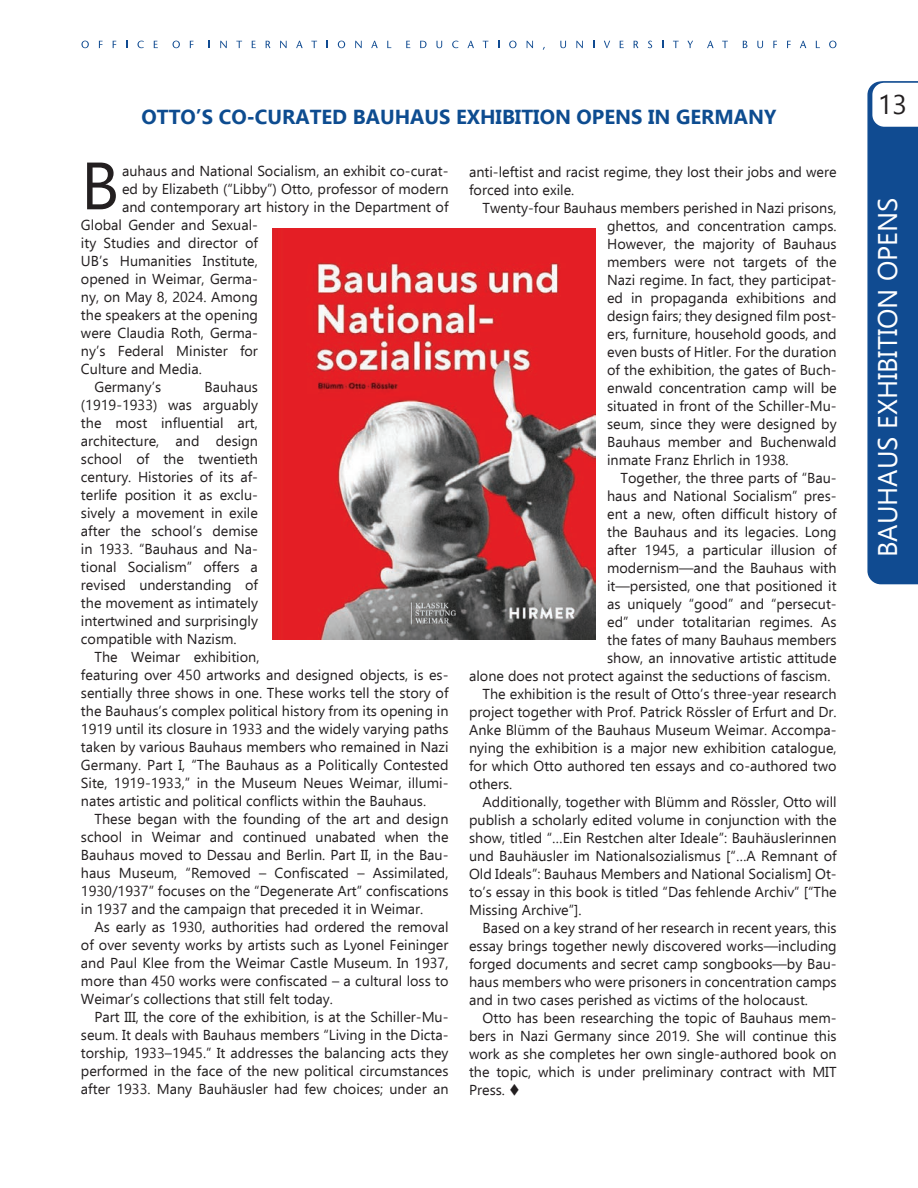
<style>
.page{position:relative;width:918px;height:1188px;background:#fff}
.page>*{position:absolute;margin:0;border:0;box-sizing:border-box;transform-origin:0 0}
.t1{font:66.75px "Ebrima";color:#231f20}
.t2{font:27px "Ebrima";color:#fff}
.t3{font:27px "Ebrima";color:#231f20}
.t4{font:700 20.25px "Ebrima";color:#0d4c90}
.t5{font:14.4px/18px "Ebrima";color:#231f20;text-align:justify}
</style>
<div class="page">
<svg style="left:81px;top:41px;width:8px;height:7px"></svg>
<svg style="left:99px;top:41px;width:4px;height:7px"></svg>
<svg style="left:137px;top:41px;width:7px;height:7px"></svg>
<svg style="left:154px;top:41px;width:4px;height:7px"></svg>
<svg style="left:173px;top:41px;width:7px;height:7px"></svg>
<svg style="left:220px;top:41px;width:7px;height:7px"></svg>
<svg style="left:236px;top:41px;width:6px;height:7px"></svg>
<svg style="left:252px;top:41px;width:4px;height:7px"></svg>
<svg style="left:266px;top:41px;width:4px;height:7px"></svg>
<svg style="left:280px;top:41px;width:7px;height:7px"></svg>
<svg style="left:296px;top:41px;width:7px;height:7px"></svg>
<svg style="left:311px;top:41px;width:6px;height:7px"></svg>
<svg style="left:338px;top:41px;width:7px;height:7px"></svg>
<svg style="left:355px;top:41px;width:7px;height:7px"></svg>
<svg style="left:371px;top:41px;width:7px;height:7px"></svg>
<svg style="left:387px;top:41px;width:4px;height:7px"></svg>
<svg style="left:406px;top:41px;width:4px;height:7px"></svg>
<svg style="left:420px;top:41px;width:6px;height:7px"></svg>
<svg style="left:436px;top:41px;width:6px;height:7px"></svg>
<svg style="left:452px;top:41px;width:6px;height:7px"></svg>
<svg style="left:467px;top:41px;width:7px;height:7px"></svg>
<svg style="left:483px;top:41px;width:5px;height:7px"></svg>
<svg style="left:509px;top:41px;width:7px;height:7px"></svg>
<svg style="left:527px;top:41px;width:6px;height:7px"></svg>
<svg style="left:560px;top:41px;width:6px;height:7px"></svg>
<svg style="left:576px;top:41px;width:7px;height:7px"></svg>
<svg style="left:604px;top:41px;width:6px;height:7px"></svg>
<svg style="left:620px;top:41px;width:4px;height:7px"></svg>
<svg style="left:634px;top:41px;width:4px;height:7px"></svg>
<svg style="left:648px;top:41px;width:4px;height:7px"></svg>
<svg style="left:673px;top:41px;width:6px;height:7px"></svg>
<svg style="left:687px;top:41px;width:6px;height:7px"></svg>
<svg style="left:707px;top:41px;width:7px;height:7px"></svg>
<svg style="left:722px;top:41px;width:6px;height:7px"></svg>
<svg style="left:743px;top:41px;width:4px;height:7px"></svg>
<svg style="left:757px;top:41px;width:6px;height:7px"></svg>
<svg style="left:773px;top:41px;width:4px;height:7px"></svg>
<svg style="left:787px;top:41px;width:4px;height:7px"></svg>
<svg style="left:800px;top:41px;width:6px;height:7px"></svg>
<svg style="left:829px;top:41px;width:7px;height:7px"></svg>
<svg style="left:867px;top:81px;width:51px;height:504px;background:#295e9c"></svg>
<img style="left:272px;top:228px;width:323px;height:412px">
<h3 class="t4" style="left:141px;top:100px;width:636px">OTTO’S CO-CURATED BAUHAUS EXHIBITION OPENS IN GERMANY</h3>
<h1 class="t1" style="left:81px;top:136px;width:40px">B</h1>
<p class="t5" style="left:122px;top:161px;width:328px">auhaus and National Socialism, an exhibit co-curat-</p>
<p class="t5" style="left:122px;top:179px;width:328px">ed by Elizabeth (“Libby”) Otto, professor of modern</p>
<p class="t5" style="left:122px;top:197px;width:328px">and contemporary art history in the Department of</p>
<p class="t5" style="left:81px;top:215px;width:179px">Global Gender and Sexual-</p>
<p class="t5" style="left:81px;top:233px;width:179px">ity Studies and director of</p>
<p class="t5" style="left:81px;top:251px;width:178px">UB’s Humanities Institute,</p>
<p class="t5" style="left:81px;top:269px;width:179px">opened in Weimar, Germa-</p>
<p class="t5" style="left:81px;top:287px;width:179px">ny, on May 8, 2024. Among</p>
<p class="t5" style="left:81px;top:305px;width:179px">the speakers at the opening</p>
<p class="t5" style="left:81px;top:323px;width:179px">were Claudia Roth, Germa-</p>
<p class="t5" style="left:81px;top:341px;width:179px">ny’s Federal Minister for</p>
<p class="t5" style="left:81px;top:359px;width:122px">Culture and Media.</p>
<p class="t5" style="left:94px;top:377px;width:68px">Germany’s</p>
<p class="t5" style="left:81px;top:377px;width:179px;text-indent:124px">Bauhaus (1919-1933) was arguably the most influential art, architecture, and design school of the twentieth century. Histories of its af&shy;terlife position it as exclu&shy;sively a movement in exile after the school’s demise in 1933. “Bauhaus and Na&shy;tional Socialism” offers a revised understanding of the movement as intimately intertwined and surprisingly compatible with Nazism.</p>
<p class="t5" style="left:81px;top:647px;width:369px;text-align:left;text-indent:13px">The Weimar exhibition,<br>featuring over 450 artworks and designed objects, is es&shy;sentially three shows in one. These works tell the story of the Bauhaus’s complex political history from its opening in 1919 until its closure in 1933 and the widely varying paths taken by various Bauhaus members who remained in Nazi Germany. Part I, “The Bauhaus as a Politically Contested Site, 1919-1933,” in the Museum Neues Weimar, illumi&shy;nates artistic and political conflicts within the Bauhaus.</p>
<p class="t5" style="left:81px;top:809px;width:369px;text-indent:13px">These began with the founding of the art and design school in Weimar and continued unabated when the Bauhaus moved to Dessau and Berlin. Part II, in the Bau&shy;haus Museum, “Removed – Confiscated – Assimilated, 1930/1937” focuses on the “Degenerate Art” confiscations in 1937 and the campaign that preceded it in Weimar.</p>
<p class="t5" style="left:81px;top:917px;width:369px;text-indent:13px">As early as 1930, authorities had ordered the removal of over seventy works by artists such as Lyonel Feininger and Paul Klee from the Weimar Castle Museum. In 1937, more than 450 works were confiscated – a cultural loss to Weimar’s collections that still felt today.</p>
<p class="t5" style="left:81px;top:1007px;width:369px;text-indent:13px">Part III, the core of the exhibition, is at the Schiller-Mu&shy;seum. It deals with Bauhaus members “Living in the Dicta&shy;torship, 1933–1945.” It addresses the balancing acts they performed in the face of the new political circumstances after 1933. Many Bauhäusler had few choices; under an</p>
<p class="t5" style="left:469px;top:163px;width:369px">anti-leftist and racist regime, they lost their jobs and were forced into exile.</p>
<p class="t5" style="left:607px;top:199px;width:231px;text-indent:-124px">Twenty-four Bauhaus members perished in Nazi prisons, ghettos, and concentration camps.<br>However, the majority of Bauhaus members were not targets of the Nazi regime. In fact, they participat&shy;ed in propaganda exhibitions and design fairs; they designed film post&shy;ers, furniture, household goods, and even busts of Hitler. For the duration of the exhibition, the gates of Buch&shy;enwald concentration camp will be situated in front of the Schiller-Mu&shy;seum, since they were designed by Bauhaus member and Buchenwald inmate Franz Ehrlich in 1938.</p>
<p class="t5" style="left:621px;top:469px;width:218px">Together, the three parts of “Bau-</p>
<p class="t5" style="left:607px;top:487px;width:231px">haus and National Socialism” pres-</p>
<p class="t5" style="left:607px;top:505px;width:231px">ent a new, often difficult history of</p>
<p class="t5" style="left:607px;top:523px;width:231px">the Bauhaus and its legacies. Long</p>
<p class="t5" style="left:607px;top:541px;width:231px">after 1945, a particular illusion of</p>
<p class="t5" style="left:607px;top:559px;width:231px">modernism—and the Bauhaus with</p>
<p class="t5" style="left:607px;top:577px;width:231px">it—persisted, one that positioned it</p>
<p class="t5" style="left:607px;top:595px;width:231px">as uniquely “good” and “persecut-</p>
<p class="t5" style="left:607px;top:613px;width:231px">ed” under totalitarian regimes. As</p>
<p class="t5" style="left:607px;top:631px;width:231px">the fates of many Bauhaus members</p>
<p class="t5" style="left:607px;top:649px;width:231px">show, an innovative artistic attitude</p>
<p class="t5" style="left:469px;top:667px;width:363px">alone does not protect against the seductions of fascism.</p>
<p class="t5" style="left:483px;top:685px;width:356px">The exhibition is the result of Otto’s three-year research</p>
<p class="t5" style="left:469px;top:703px;width:369px">project together with Prof. Patrick Rössler of Erfurt and Dr.</p>
<p class="t5" style="left:469px;top:721px;width:369px">Anke Blümm of the Bauhaus Museum Weimar. Accompa-</p>
<p class="t5" style="left:469px;top:739px;width:369px">nying the exhibition is a major new exhibition catalogue,</p>
<p class="t5" style="left:469px;top:757px;width:369px">for which Otto authored ten essays and co-authored two</p>
<p class="t5" style="left:469px;top:775px;width:45px">others.</p>
<p class="t5" style="left:483px;top:793px;width:356px">Additionally, together with Blümm and Rössler, Otto will</p>
<p class="t5" style="left:469px;top:811px;width:369px">publish a scholarly edited volume in conjunction with the</p>
<p class="t5" style="left:469px;top:829px;width:369px">show, titled “…Ein Restchen alter Ideale”: Bauhäuslerinnen</p>
<p class="t5" style="left:469px;top:847px;width:369px">und Bauhäusler im Nationalsozialismus [“…A Remnant of</p>
<p class="t5" style="left:469px;top:865px;width:369px">Old Ideals”: Bauhaus Members and National Socialism] Ot-</p>
<p class="t5" style="left:469px;top:883px;width:369px">to’s essay in this book is titled “Das fehlende Archiv” [“The</p>
<p class="t5" style="left:469px;top:901px;width:114px">Missing Archive”].</p>
<p class="t5" style="left:483px;top:919px;width:356px">Based on a key strand of her research in recent years, this</p>
<p class="t5" style="left:469px;top:937px;width:369px">essay brings together newly discovered works—including</p>
<p class="t5" style="left:469px;top:955px;width:369px">forged documents and secret camp songbooks—by Bau-</p>
<p class="t5" style="left:469px;top:973px;width:369px">haus members who were prisoners in concentration camps</p>
<p class="t5" style="left:469px;top:991px;width:340px">and in two cases perished as victims of the holocaust.</p>
<p class="t5" style="left:483px;top:1009px;width:356px">Otto has been researching the topic of Bauhaus mem-</p>
<p class="t5" style="left:469px;top:1027px;width:369px">bers in Nazi Germany since 2019. She will continue this</p>
<p class="t5" style="left:469px;top:1045px;width:369px">work as she completes her own single-authored book on</p>
<p class="t5" style="left:469px;top:1063px;width:369px">the topic, which is under preliminary contract with MIT</p>
<p class="t5" style="left:469px;top:1081px;width:52px">Press. ▼</p>
<h2 class="t3" style="left:878px;top:84px;width:31px">13</h2>
<h2 class="t2" style="left:868px;top:557px;width:361px;rotate:-90deg">BAUHAUS EXHIBITION OPENS</h2>
</div>
